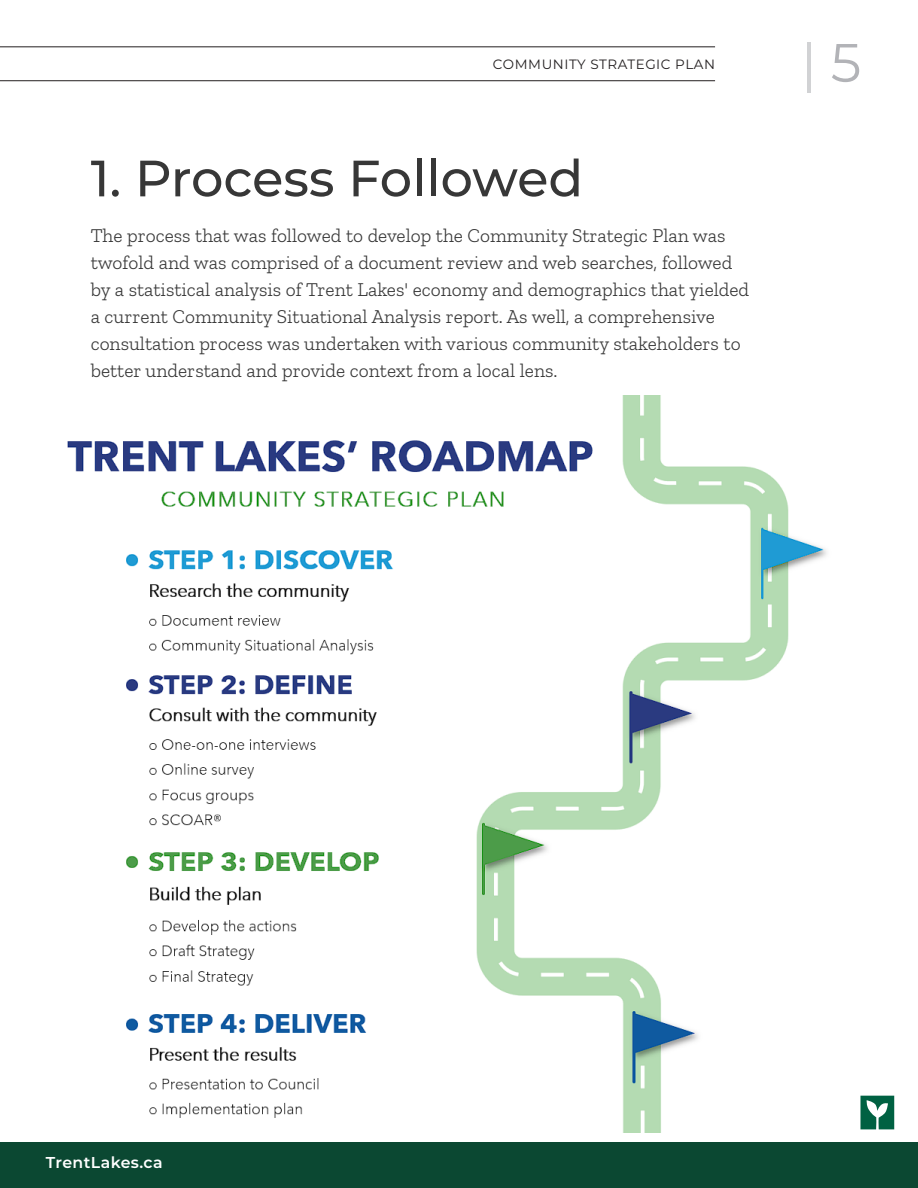
<style>
.page{position:relative;width:918px;height:1188px;background:#fff}
.page>*{position:absolute;margin:0;border:0;box-sizing:border-box;transform-origin:0 0}
.t1{font:54px "Montserrat";color:#d1d2d4}
.Large_Section{font:500 51px "Montserrat";color:#373737}
.t2{font:300 19.5px/27px "Zilla Slab";color:#373737}
.t3{font:600 15.75px "Montserrat";letter-spacing:.025em;color:#fff}
.t4{font:13.5px "Montserrat";letter-spacing:.04em;color:#231f20}
.s1{color:#b2b3b7}
</style>
<div class="page">
<div style="left:0;top:1142px;width:918px;height:46px;background:#0b4832"></div>
<hr style="left:0;top:80px;width:715px;height:1px;background:#231f20">
<hr style="left:0;top:47px;width:715px;height:1px;background:#231f20">
<svg style="left:860px;top:1096px;width:34px;height:33px"></svg>
<img style="left:67px;top:395px;width:760px;height:737px">
<p class="t4" style="left:493px;top:55px;width:224px">COMMUNITY STRATEGIC PLAN</p>
<p class="Large_Section" style="left:91px;top:143px;width:494px">1. Process Followed</p>
<p class="t2" style="left:91px;top:222px;width:660px">The process that was followed to develop the Community Strategic Plan was twofold and was comprised of a document review and web searches, followed by a statistical analysis of Trent Lakes' economy and demographics that yielded a current Community Situational Analysis report. As well, a comprehensive consultation process was undertaken with various community stakeholders to better understand and provide context from a local lens.</p>
<h1 class="t1" style="left:801px;top:26px;width:62px">| <span class="s1">5</span></h1>
<p class="t3" style="left:46px;top:1152px;width:118px">TrentLakes.ca</p>
</div>
